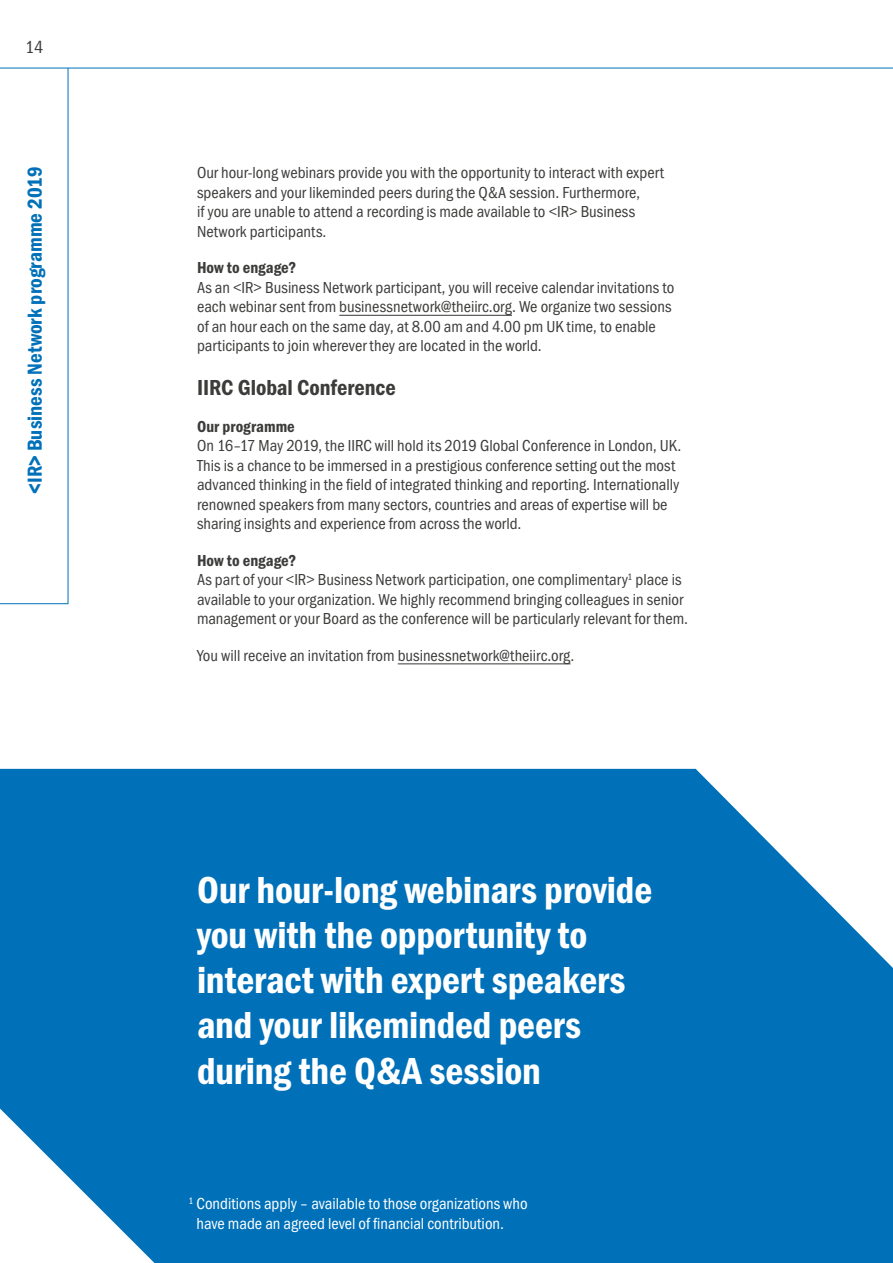
<style>
.page{position:relative;width:893px;height:1263px;background:#fff}
.page>*{position:absolute;margin:0;border:0;box-sizing:border-box;transform-origin:0 0}
.t1{font:39px/45px "Franklin Gothic URW Con Dem";letter-spacing:-.005em;color:#fff}
.t2{font:22.5px "Franklin Gothic URW Con Dem";letter-spacing:-.005em;color:#3c3c3b}
.t3{font:21px "Franklin Gothic URW Con Dem";color:#0071b9}
.t4{font:18px "Franklin Gothic URW Con Boo";color:#3c3c3b}
.t5{font:16.5px/19.5px "Franklin Gothic URW Con Boo";color:#3c3c3b}
.t6{font:16.5px/19.5px "Franklin Gothic URW Con Boo";color:#fff}
.t7{font:16.5px "Franklin Gothic URW Con Dem";color:#3c3c3b}
</style>
<div class="page">
<hr style="left:0;top:68px;width:893px;height:1px;background:#0071b9">
<svg style="left:0;top:769px;width:893px;height:494px;background:#127bbe"></svg>
<hr style="left:68px;top:68px;width:1px;height:536px;background:#0071b9">
<hr style="left:0;top:603px;width:68px;height:1px;background:#0071b9">
<hr style="left:339px;top:315px;width:173px;height:1px;background:#3c3c3b">
<hr style="left:398px;top:663px;width:172px;height:1px;background:#3c3c3b">
<p class="t4" style="left:25px;top:36px;width:20px">14</p>
<p class="t3" style="left:21px;top:494px;width:329px;rotate:-90deg">&lt;IR&gt; Business Network programme 2019</p>
<p class="t5" style="left:197px;top:163px;width:468px">Our hour-long webinars provide you with the opportunity to interact with expert speakers and your likeminded peers during the Q&amp;A session. Furthermore,<br>if you are unable to attend a recording is made available to &lt;IR&gt; Business Network participants.</p>
<p class="t7" style="left:197px;top:257px;width:101px">How to engage?</p>
<p class="t5" style="left:197px;top:277px;width:479px">As an &lt;IR&gt; Business Network participant, you will receive calendar invitations to each webinar sent from businessnetwork@theiirc.org. We organize two sessions of an hour each on the same day, at 8.00 am and 4.00 pm UK time, to enable participants to join wherever they are located in the world.</p>
<h2 class="t2" style="left:197px;top:373px;width:200px">IIRC Global Conference</h2>
<p class="t7" style="left:197px;top:415px;width:99px">Our programme</p>
<p class="t5" style="left:197px;top:436px;width:486px">On 16–17 May 2019, the IIRC will hold its 2019 Global Conference in London, UK.<br>This is a chance to be immersed in a prestigious conference setting out the most advanced thinking in the field of integrated thinking and reporting. Internationally renowned speakers from many sectors, countries and areas of expertise will be sharing insights and experience from across the world.</p>
<p class="t7" style="left:197px;top:549px;width:101px">How to engage?</p>
<p class="t5" style="left:197px;top:570px;width:493px">As part of your &lt;IR&gt; Business Network participation, one complimentary<sup>1</sup> place is available to your organization. We highly recommend bringing colleagues in senior management or your Board as the conference will be particularly relevant for them.</p>
<p class="t5" style="left:197px;top:645px;width:379px">You will receive an invitation from businessnetwork@theiirc.org.</p>
<h1 class="t1" style="left:197px;top:866px;width:457px">Our hour-long webinars provide you with the opportunity to interact with expert speakers and your likeminded peers during the Q&amp;A session</h1>
<p class="t6" style="left:197px;top:1194px;width:333px;text-indent:-8px"><sup>1</sup> Conditions apply – available to those organizations who have made an agreed level of financial contribution.</p>
</div>
